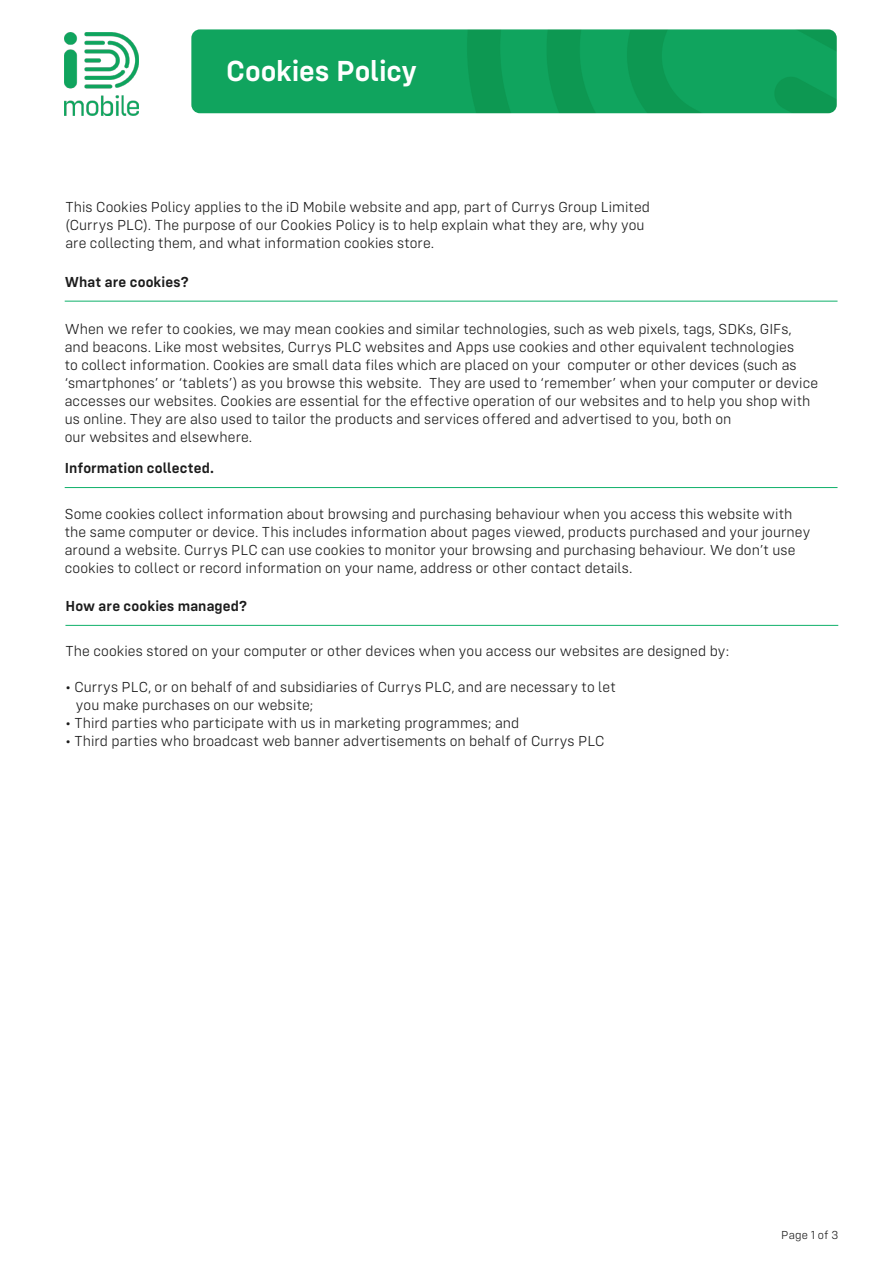
<style>
.page{position:relative;width:893px;height:1263px;background:#fff}
.page>*{position:absolute;margin:0;border:0;box-sizing:border-box;transform-origin:0 0}
.t1{font:30px "i D Headline";letter-spacing:-.005em;color:#fff}
.t2{font:15px/18px "i D";letter-spacing:.005em;color:#1c1c1c}
.t3{font:15px "i D Headline";letter-spacing:.01em;color:#1c1c1c}
.t4{font:12px "i D";letter-spacing:.015em;color:#1c1c1c}
</style>
<div class="page">
<hr style="left:65px;top:301px;width:772px;height:1px;background:#0fb06a">
<hr style="left:65px;top:487px;width:772px;height:1px;background:#0fb06a">
<hr style="left:65px;top:625px;width:773px;height:1px;background:#0fb06a">
<img style="left:65px;top:32px;width:73px;height:83px">
<img style="left:191px;top:29px;width:646px;height:84px">
<p class="t1" style="left:226px;top:53px;width:192px">Cookies Policy</p>
<p class="t2" style="left:65px;top:198px;width:586px">This Cookies Policy applies to the iD Mobile website and app, part of Currys Group Limited</p>
<p class="t2" style="left:65px;top:216px;width:581px">(Currys PLC). The purpose of our Cookies Policy is to help explain what they are, why you</p>
<p class="t2" style="left:65px;top:234px;width:370px">are collecting them, and what information cookies store.</p>
<p class="t3" style="left:65px;top:273px;width:125px">What are cookies?</p>
<p class="t2" style="left:65px;top:320px;width:755px">When we refer to cookies, we may mean cookies and similar technologies, such as web pixels, tags, SDKs, GIFs, and beacons. Like most websites, Currys PLC websites and Apps use cookies and other equivalent technologies<br>to collect information. Cookies are small data files which are placed on your computer or other devices (such as ‘smartphones’ or ‘tablets’) as you browse this website. They are used to ‘remember’ when your computer or device accesses our websites. Cookies are essential for the effective operation of our websites and to help you shop with us online. They are also used to tailor the products and services offered and advertised to you, both on</p>
<p class="t2" style="left:65px;top:428px;width:189px">our websites and elsewhere.</p>
<p class="t3" style="left:65px;top:459px;width:151px">Information collected.</p>
<p class="t2" style="left:65px;top:504px;width:747px">Some cookies collect information about browsing and purchasing behaviour when you access this website with the same computer or device. This includes information about pages viewed, products purchased and your journey around a website. Currys PLC can use cookies to monitor your browsing and purchasing behaviour. We don’t use cookies to collect or record information on your name, address or other contact details.</p>
<p class="t3" style="left:65px;top:597px;width:183px">How are cookies managed?</p>
<p class="t2" style="left:65px;top:642px;width:665px">The cookies stored on your computer or other devices when you access our websites are designed by:</p>
<p class="t2" style="left:65px;top:678px;width:552px">• Currys PLC, or on behalf of and subsidiaries of Currys PLC, and are necessary to let</p>
<p class="t2" style="left:76px;top:696px;width:239px">you make purchases on our website;</p>
<p class="t2" style="left:65px;top:714px;width:455px">• Third parties who participate with us in marketing programmes; and</p>
<p class="t2" style="left:65px;top:732px;width:541px">• Third parties who broadcast web banner advertisements on behalf of Currys PLC</p>
<p class="t4" style="left:781px;top:1228px;width:59px">Page 1 of 3</p>
</div>
